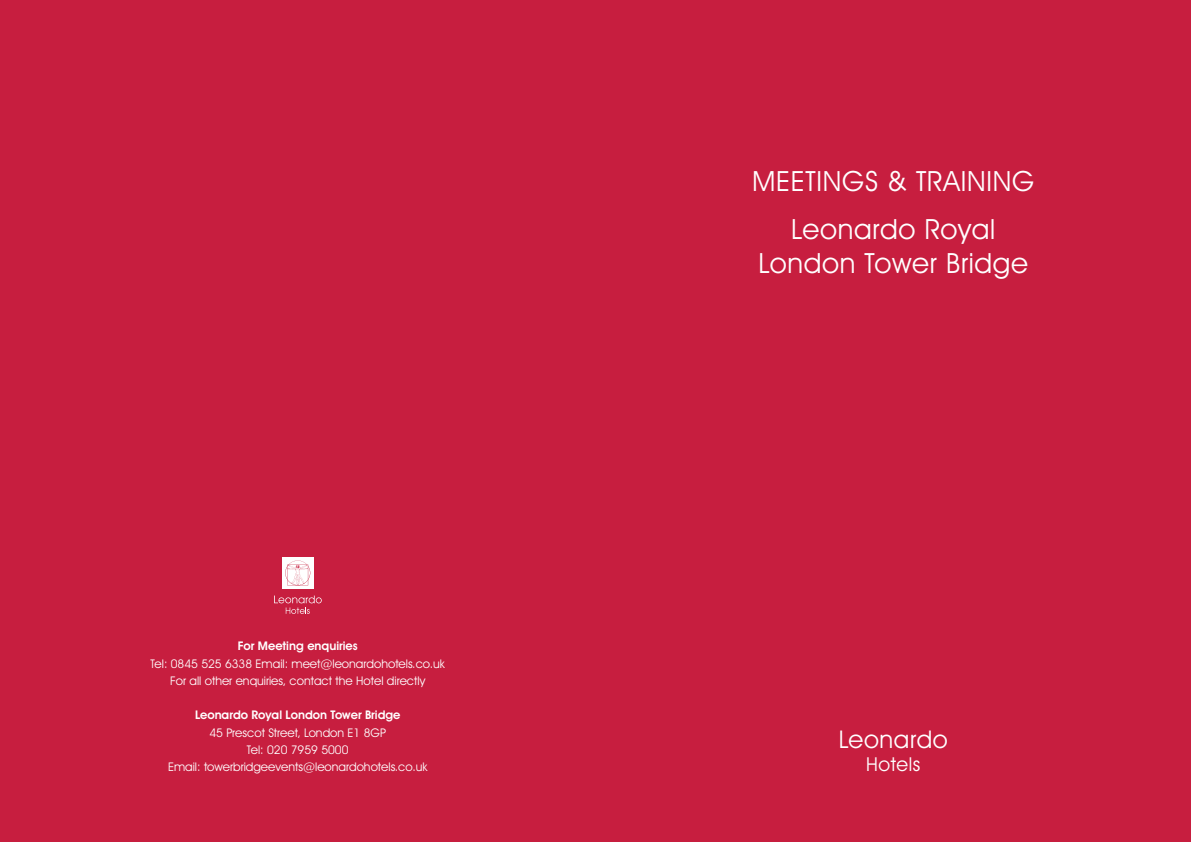
<style>
.page{position:relative;width:1191px;height:842px;background:#c71e3f}
.page>*{position:absolute;margin:0;border:0;box-sizing:border-box;transform-origin:0 0}
.t1{font:28px/47.8px "Avant Garde IT Cby BT";letter-spacing:.025em;color:#fff;text-align:center}
.t2{font:24.6px "Avant Garde IT Cby BT";letter-spacing:.025em;color:#fff}
.t3{font:19.3px "Avant Garde IT Cby BT";letter-spacing:.025em;color:#fff}
.t4{font:12px/17.2px "Avant Garde IT Cby BT";color:#fff;text-align:center}
.t5{font:600 12px "Avant Garde IT Cby BT";color:#fff}
</style>
<div class="page">
<div style="left:282px;top:557px;width:31px;height:31px;background:#fff"></div>
<svg style="left:285px;top:560px;width:25px;height:25px"></svg>
<svg style="left:274px;top:595px;width:48px;height:19px"></svg>
<h1 class="t1" style="left:752px;top:157px;width:283px">MEETINGS &amp; TRAINING<br>Leonardo Royal</h1>
<h1 class="t1" style="left:758px;top:239px;width:271px">London Tower Bridge</h1>
<p class="t5" style="left:238px;top:639px;width:121px">For Meeting enquiries</p>
<p class="t4" style="left:151px;top:655px;width:296px">Tel: 0845 525 6338 Email: meet@leonardohotels.co.uk<br>For all other enquiries, contact the Hotel directly</p>
<p class="t5" style="left:195px;top:708px;width:207px">Leonardo Royal London Tower Bridge</p>
<p class="t4" style="left:168px;top:724px;width:261px">45 Prescot Street, London E1 8GP<br>Tel: 020 7959 5000<br>Email: towerbridgeevents@leonardohotels.co.uk</p>
<h2 class="t2" style="left:838px;top:724px;width:111px">Leonardo</h2>
<h3 class="t3" style="left:866px;top:752px;width:55px">Hotels</h3>
</div>
